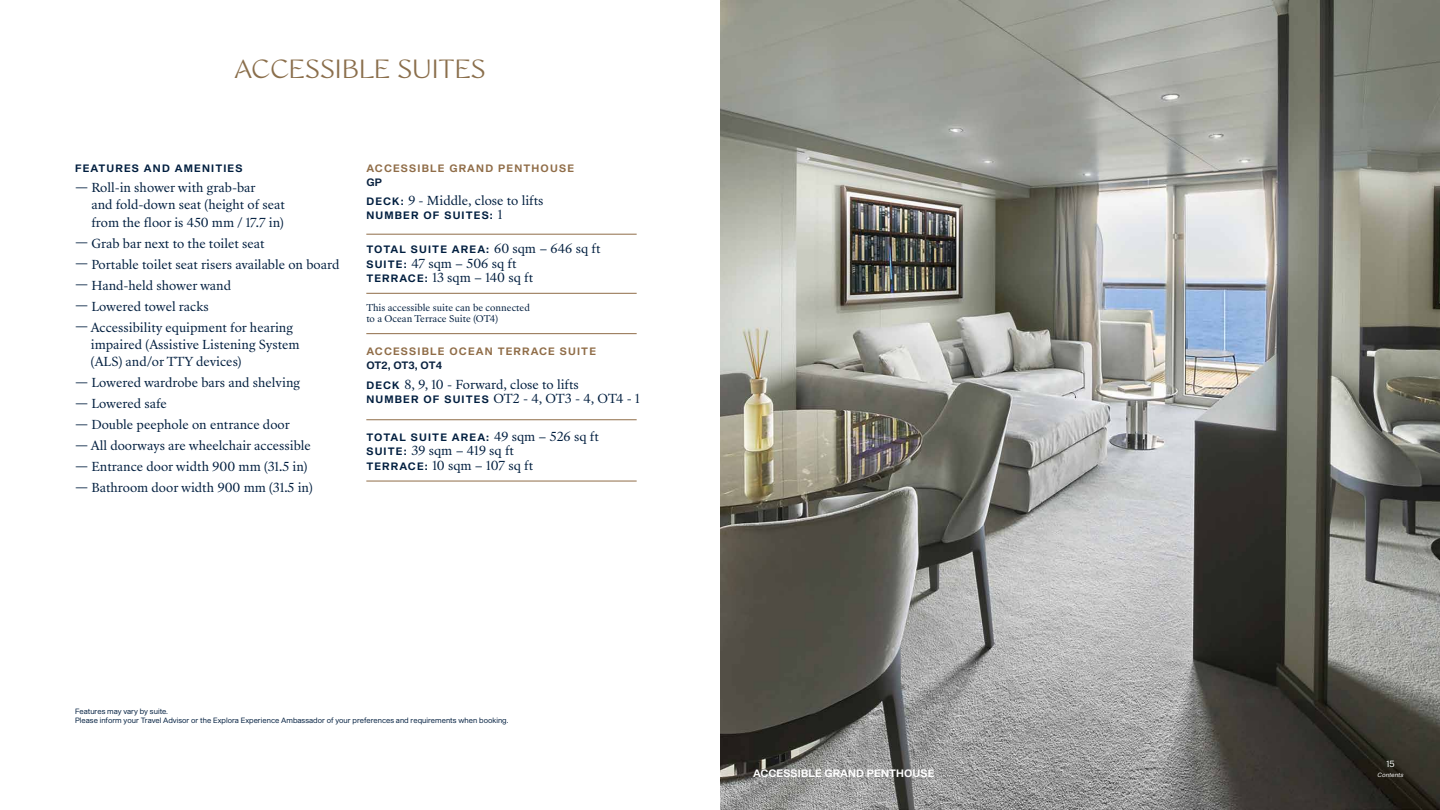
<style>
.page{position:relative;width:1440px;height:810px;background:#fff}
.page>*{position:absolute;margin:0;border:0;box-sizing:border-box;transform-origin:0 0}
.t1{font:24px "WT Monarch Nova";color:#8a6e4b}
.t2{font:12px/17.2px "Sang Bleu Republic";color:#001e3f}
.t3{font:300 10.5px "Shapiro 65";letter-spacing:.11em;color:#001e3f}
.t4{font:300 10.5px "Shapiro 65";letter-spacing:.11em;color:#906d48}
.t5{font:300 10.5px "Shapiro 65";letter-spacing:.01em;color:#fff}
.t6{font:300 10.5px "Shapiro 65";letter-spacing:.005em;color:#0a2240}
.t7{font:9px/11.2px "Sang Bleu Republic";color:#001e3f}
.t8{font:9px "Shapiro 35 Feather";color:#fff}
.t9{font:7.5px/9px "Shapiro 35 Feather";color:#001e3f}
.t10{font:6px "Shapiro 36 Inclined Text";color:#fff}
.s1{font-family:"Shapiro 65";font-weight:300;font-size:10.5px}
.s2{font-family:"Sang Bleu Republic";font-weight:400;font-size:12px}
</style>
<div class="page">
<img style="left:720px;top:0;width:720px;height:810px">
<hr style="left:366px;top:234px;width:271px;height:1px;background:#906d48">
<hr style="left:366px;top:481px;width:271px;height:1px;background:#906d48">
<hr style="left:366px;top:420px;width:271px;height:1px;background:#906d48">
<hr style="left:366px;top:293px;width:271px;height:1px;background:#906d48">
<hr style="left:366px;top:333px;width:271px;height:1px;background:#906d48">
<h1 class="t1" style="left:234px;top:53px;width:253px">ACCESSIBLE SUITES</h1>
<p class="t3" style="left:75px;top:160px;width:169px">FEATURES AND AMENITIES</p>
<p class="t2" style="left:91px;top:179px;width:195px;text-indent:-16px">— Roll-in shower with grab-bar<br>and fold-down seat (height of seat from the floor is 450 mm / 17.7 in)</p>
<p class="t2" style="left:75px;top:235px;width:191px">— Grab bar next to the toilet seat</p>
<p class="t2" style="left:75px;top:256px;width:266px">— Portable toilet seat risers available on board</p>
<p class="t2" style="left:75px;top:277px;width:158px">— Hand-held shower wand</p>
<p class="t2" style="left:75px;top:298px;width:135px">— Lowered towel racks</p>
<p class="t2" style="left:91px;top:319px;width:210px;text-indent:-16px">— Accessibility equipment for hearing impaired (Assistive Listening System (ALS) and/or TTY devices)</p>
<p class="t2" style="left:75px;top:374px;width:227px">— Lowered wardrobe bars and shelving</p>
<p class="t2" style="left:75px;top:395px;width:93px">— Lowered safe</p>
<p class="t2" style="left:75px;top:416px;width:216px">— Double peephole on entrance door</p>
<p class="t2" style="left:75px;top:437px;width:237px">— All doorways are wheelchair accessible</p>
<p class="t2" style="left:75px;top:458px;width:234px">— Entrance door width 900 mm (31.5 in)</p>
<p class="t2" style="left:75px;top:479px;width:239px">— Bathroom door width 900 mm (31.5 in)</p>
<p class="t4" style="left:366px;top:160px;width:209px">ACCESSIBLE GRAND PENTHOUSE</p>
<p class="t6" style="left:366px;top:175px;width:17px">GP</p>
<p class="t2" style="left:366px;top:192px;width:179px"><span class="s1">DECK:</span> 9 - Middle, close to lifts</p>
<p class="t3" style="left:366px;top:208px;width:137px">NUMBER OF SUITES: <span class="s2">1</span></p>
<p class="t3" style="left:366px;top:242px;width:236px">TOTAL SUITE AREA: <span class="s2">60 sqm – 646 sq ft</span></p>
<p class="t2" style="left:366px;top:256px;width:168px;line-height:14.2px"><span class="s1">SUITE:</span> 47 sqm – 506 sq ft<br><span class="s1">TERRACE:</span> 13 sqm – 140 sq ft</p>
<p class="t7" style="left:366px;top:302px;width:165px">This accessible suite can be connected to a Ocean Terrace Suite (OT4)</p>
<p class="t4" style="left:366px;top:344px;width:231px">ACCESSIBLE OCEAN TERRACE SUITE</p>
<p class="t6" style="left:366px;top:358px;width:77px">OT2, OT3, OT4</p>
<p class="t2" style="left:366px;top:378px;width:275px;line-height:14.2px"><span class="s1">DECK</span> 8, 9, 10 - Forward, close to lifts<br><span class="s1">NUMBER OF SUITES</span> OT2 - 4, OT3 - 4, OT4 - 1</p>
<p class="t3" style="left:366px;top:430px;width:234px">TOTAL SUITE AREA: <span class="s2">49 sqm – 526 sq ft</span></p>
<p class="t2" style="left:366px;top:444px;width:168px;line-height:14.2px"><span class="s1">SUITE:</span> 39 sqm – 419 sq ft<br><span class="s1">TERRACE:</span> 10 sqm – 107 sq ft</p>
<p class="t9" style="left:75px;top:707px;width:435px">Features may vary by suite.<br>Please inform your Travel Advisor or the Explora Experience Ambassador of your preferences and requirements when booking.</p>
<p class="t5" style="left:753px;top:766px;width:183px">ACCESSIBLE GRAND PENTHOUSE</p>
<p class="t8" style="left:1386px;top:757px;width:10px">15</p>
<p class="t10" style="left:1378px;top:771px;width:28px">Contents</p>
</div>
